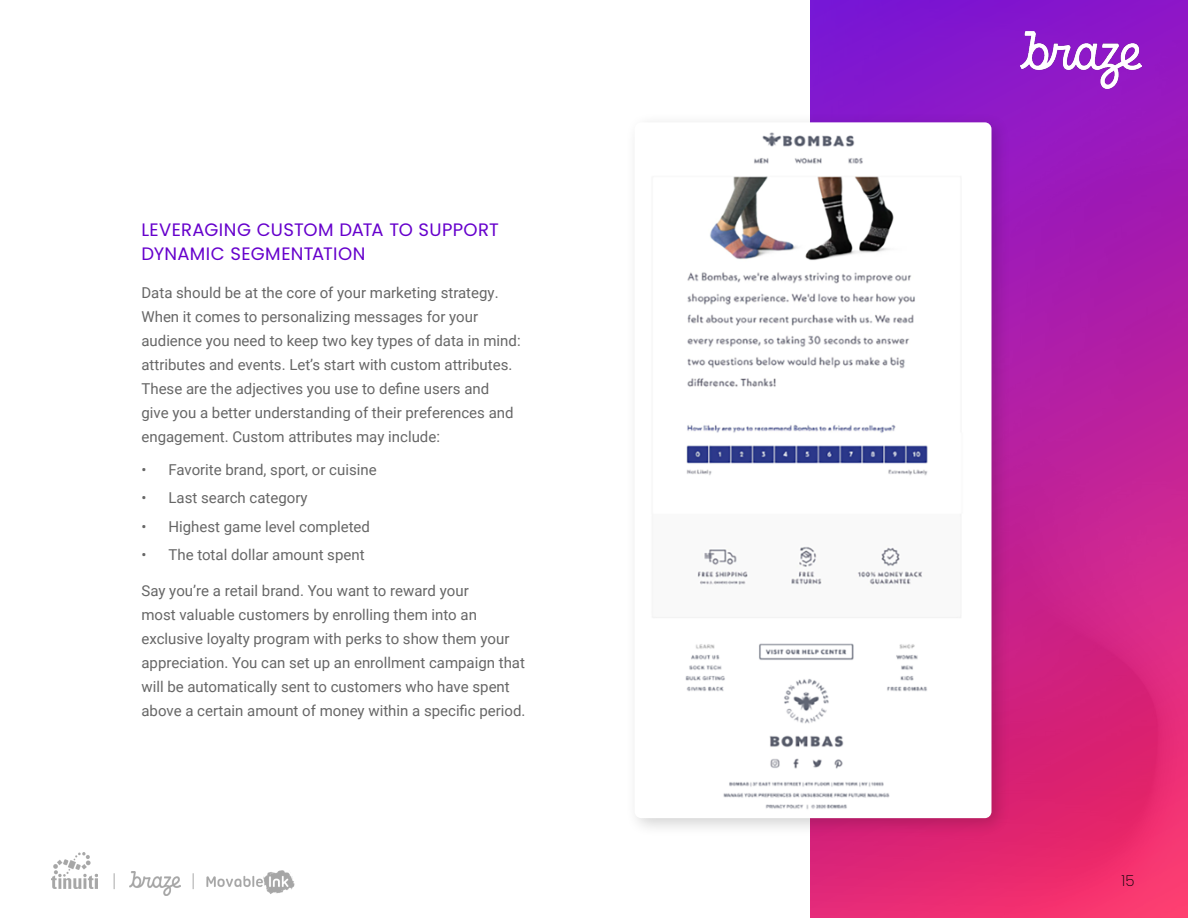
<style>
.page{position:relative;width:1188px;height:918px;background:#fff}
.page>*{position:absolute;margin:0;border:0;box-sizing:border-box;transform-origin:0 0}
.Body_Copy{font:18px/24px "Poppins";letter-spacing:.015em;color:#60c}
.Body_Copy-2{font:15px/24px "Roboto";color:#666}
.t1{font:200 15px "Poppins";color:#000}
</style>
<div class="page">
<svg style="left:810px;top:0;width:377px;height:917px;background:#bb209a"></svg>
<img style="left:1021px;top:32px;width:121px;height:56px">
<div style="left:625px;top:113px;width:386px;height:725px;background:#000;opacity:.18"></div>
<img style="left:635px;top:122px;width:357px;height:696px">
<img style="left:51px;top:852px;width:47px;height:36px">
<svg style="left:193px;top:873px;width:1px;height:16px"></svg>
<img style="left:206px;top:870px;width:89px;height:24px">
<img style="left:129px;top:872px;width:51px;height:23px">
<svg style="left:114px;top:873px;width:1px;height:16px"></svg>
<p class="Body_Copy" style="left:141px;top:218px;width:359px">LEVERAGING CUSTOM DATA TO SUPPORT<br>DYNAMIC SEGMENTATION</p>
<p class="Body_Copy-2" style="left:141px;top:280px;width:381px">Data should be at the core of your marketing strategy.<br>When it comes to personalizing messages for your audience you need to keep two key types of data in mind: attributes and events. Let’s start with custom attributes.<br>These are the adjectives you use to define users and<br>give you a better understanding of their preferences and engagement. Custom attributes may include:</p>
<p class="Body_Copy-2" style="left:141px;top:457px;width:237px">• Favorite brand, sport, or cuisine</p>
<p class="Body_Copy-2" style="left:141px;top:486px;width:168px">• Last search category</p>
<p class="Body_Copy-2" style="left:141px;top:514px;width:230px">• Highest game level completed</p>
<p class="Body_Copy-2" style="left:141px;top:543px;width:225px">• The total dollar amount spent</p>
<p class="Body_Copy-2" style="left:141px;top:579px;width:386px">Say you’re a retail brand. You want to reward your<br>most valuable customers by enrolling them into an exclusive loyalty program with perks to show them your appreciation. You can set up an enrollment campaign that will be automatically sent to customers who have spent above a certain amount of money within a specific period.</p>
<p class="t1" style="left:1122px;top:872px;width:14px">15</p>
</div>
